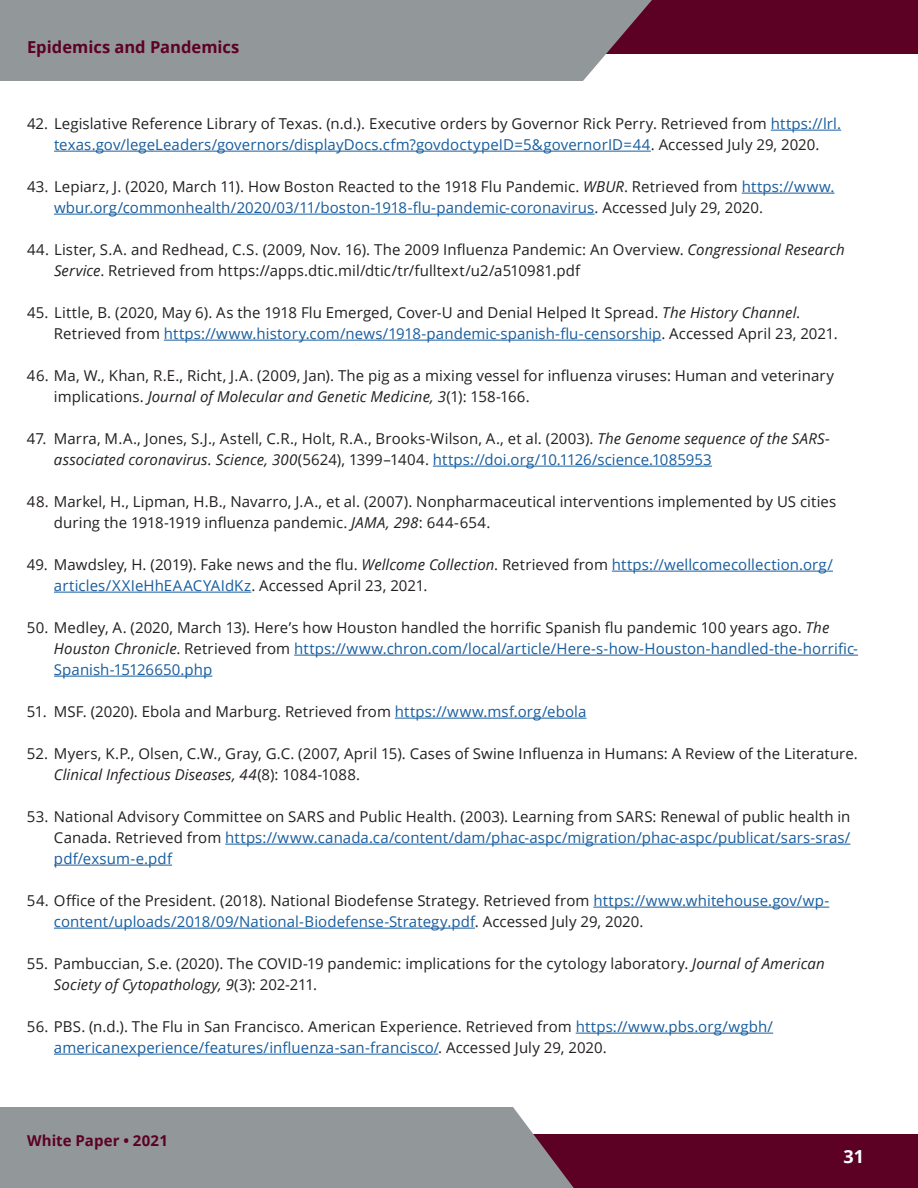
<style>
.page{position:relative;width:918px;height:1188px;background:#fff}
.page>*{position:absolute;margin:0;border:0;box-sizing:border-box;transform-origin:0 0}
.t1{font:700 18px "Open Sans";color:#fff}
.t2{font:700 16.5px "Open Sans";color:#5c0024}
.t3{font:15px/21px "Open Sans";letter-spacing:.005em;color:#231f20}
.t4{font:700 15px "Open Sans";letter-spacing:.01em;color:#5c0024}
.s1{color:#175d9e}
.s2{font-style:italic}
</style>
<div class="page">
<div style="left:0;top:1134px;width:918px;height:54px;background:#5c0024"></div>
<div style="left:0;top:0;width:918px;height:54px;background:#5c0024"></div>
<div style="left:0;top:1107px;width:574px;height:81px;background:#929799"></div>
<div style="left:0;top:0;width:652px;height:81px;background:#929799"></div>
<hr style="left:771px;top:130px;width:70px;height:1px;background:#175d9e">
<hr style="left:54px;top:151px;width:597px;height:1px;background:#175d9e">
<hr style="left:742px;top:193px;width:93px;height:1px;background:#175d9e">
<hr style="left:54px;top:214px;width:541px;height:1px;background:#175d9e">
<hr style="left:164px;top:340px;width:497px;height:1px;background:#175d9e">
<hr style="left:433px;top:466px;width:279px;height:1px;background:#175d9e">
<hr style="left:612px;top:571px;width:221px;height:1px;background:#175d9e">
<hr style="left:54px;top:592px;width:197px;height:1px;background:#175d9e">
<hr style="left:294px;top:655px;width:564px;height:1px;background:#175d9e">
<hr style="left:54px;top:676px;width:158px;height:1px;background:#175d9e">
<hr style="left:395px;top:718px;width:191px;height:1px;background:#175d9e">
<hr style="left:225px;top:844px;width:625px;height:1px;background:#175d9e">
<hr style="left:54px;top:865px;width:118px;height:1px;background:#175d9e">
<hr style="left:593px;top:907px;width:236px;height:1px;background:#175d9e">
<hr style="left:54px;top:928px;width:421px;height:1px;background:#175d9e">
<hr style="left:576px;top:1033px;width:197px;height:1px;background:#175d9e">
<hr style="left:54px;top:1054px;width:384px;height:1px;background:#175d9e">
<p class="t2" style="left:27px;top:35px;width:214px">Epidemics and Pandemics</p>
<p class="t3" style="left:27px;top:113px;width:816px;text-align:center">42. Legislative Reference Library of Texas. (n.d.). Executive orders by Governor Rick Perry. Retrieved from <span class="s1">https://lrl. texas.gov/legeLeaders/governors/displayDocs.cfm?govdoctypeID=5&amp;governorID=44</span>. Accessed July 29, 2020.</p>
<p class="t3" style="left:54px;top:176px;width:782px;text-indent:-27px">43. Lepiarz, J. (2020, March 11). How Boston Reacted to the 1918 Flu Pandemic. <span class="s2">WBUR</span>. Retrieved from <span class="s1">https://www. wbur.org/commonhealth/2020/03/11/boston-1918-flu-pandemic-coronavirus</span>. Accessed July 29, 2020.</p>
<p class="t3" style="left:54px;top:239px;width:792px;text-indent:-27px">44. Lister, S.A. and Redhead, C.S. (2009, Nov. 16). The 2009 Influenza Pandemic: An Overview. <span class="s2">Congressional Research<br>Service</span>. Retrieved from https://apps.dtic.mil/dtic/tr/fulltext/u2/a510981.pdf</p>
<p class="t3" style="left:54px;top:302px;width:785px;text-indent:-27px">45. Little, B. (2020, May 6). As the 1918 Flu Emerged, Cover-U and Denial Helped It Spread. <span class="s2">The History Channel</span>.<br>Retrieved from <span class="s1">https://www.history.com/news/1918-pandemic-spanish-flu-censorship</span>. Accessed April 23, 2021.</p>
<p class="t3" style="left:54px;top:365px;width:782px;text-indent:-27px">46. Ma, W., Khan, R.E., Richt, J.A. (2009, Jan). The pig as a mixing vessel for influenza viruses: Human and veterinary implications. <span class="s2">Journal of Molecular and Genetic Medicine, 3</span>(1): 158-166.</p>
<p class="t3" style="left:54px;top:428px;width:777px;text-indent:-27px">47. Marra, M.A., Jones, S.J., Astell, C.R., Holt, R.A., Brooks-Wilson, A., et al. (2003). <span class="s2">The Genome sequence of the SARS&shy;associated coronavirus. Science, 300</span>(5624), 1399–1404. <span class="s1">https://doi.org/10.1126/science.1085953</span></p>
<p class="t3" style="left:54px;top:491px;width:784px;text-indent:-27px">48. Markel, H., Lipman, H.B., Navarro, J.A., et al. (2007). Nonpharmaceutical interventions implemented by US cities during the 1918-1919 influenza pandemic. <span class="s2">JAMA, 298</span>: 644-654.</p>
<p class="t3" style="left:54px;top:554px;width:781px;text-indent:-27px">49. Mawdsley, H. (2019). Fake news and the flu. <span class="s2">Wellcome Collection</span>. Retrieved from <span class="s1">https://wellcomecollection.org/ articles/XXIeHhEAACYAIdKz</span>. Accessed April 23, 2021.</p>
<p class="t3" style="left:54px;top:617px;width:806px;text-indent:-27px">50. Medley, A. (2020, March 13). Here’s how Houston handled the horrific Spanish flu pandemic 100 years ago. <span class="s2">The<br>Houston Chronicle</span>. Retrieved from <span class="s1">https://www.chron.com/local/article/Here-s-how-Houston-handled-the-horrific-<br>Spanish-15126650.php</span></p>
<p class="t3" style="left:27px;top:701px;width:561px">51. MSF. (2020). Ebola and Marburg. Retrieved from <span class="s1">https://www.msf.org/ebola</span></p>
<p class="t3" style="left:54px;top:743px;width:805px;text-indent:-27px">52. Myers, K.P., Olsen, C.W., Gray, G.C. (2007, April 15). Cases of Swine Influenza in Humans: A Review of the Literature.<br><span class="s2">Clinical Infectious Diseases, 44</span>(8): 1084-1088.</p>
<p class="t3" style="left:54px;top:806px;width:798px;text-align:justify;text-indent:-27px">53. National Advisory Committee on SARS and Public Health. (2003). Learning from SARS: Renewal of public health in Canada. Retrieved from <span class="s1">https://www.canada.ca/content/dam/phac-aspc/migration/phac-aspc/publicat/sars-sras/ pdf/exsum-e.pdf</span></p>
<p class="t3" style="left:54px;top:890px;width:777px;text-indent:-27px">54. Office of the President. (2018). National Biodefense Strategy. Retrieved from <span class="s1">https://www.whitehouse.gov/wp&shy;content/uploads/2018/09/National-Biodefense-Strategy.pdf</span>. Accessed July 29, 2020.</p>
<p class="t3" style="left:54px;top:953px;width:772px;text-indent:-27px">55. Pambuccian, S.e. (2020). The COVID-19 pandemic: implications for the cytology laboratory. <span class="s2">Journal of American<br>Society of Cytopathology, 9</span>(3): 202-211.</p>
<p class="t3" style="left:54px;top:1016px;width:721px;text-indent:-27px">56. PBS. (n.d.). The Flu in San Francisco. American Experience. Retrieved from <span class="s1">https://www.pbs.org/wgbh/ americanexperience/features/influenza-san-francisco/</span>. Accessed July 29, 2020.</p>
<p class="t4" style="left:27px;top:1130px;width:142px">White Paper • 2021</p>
<p class="t1" style="left:843px;top:1144px;width:22px">31</p>
</div>
